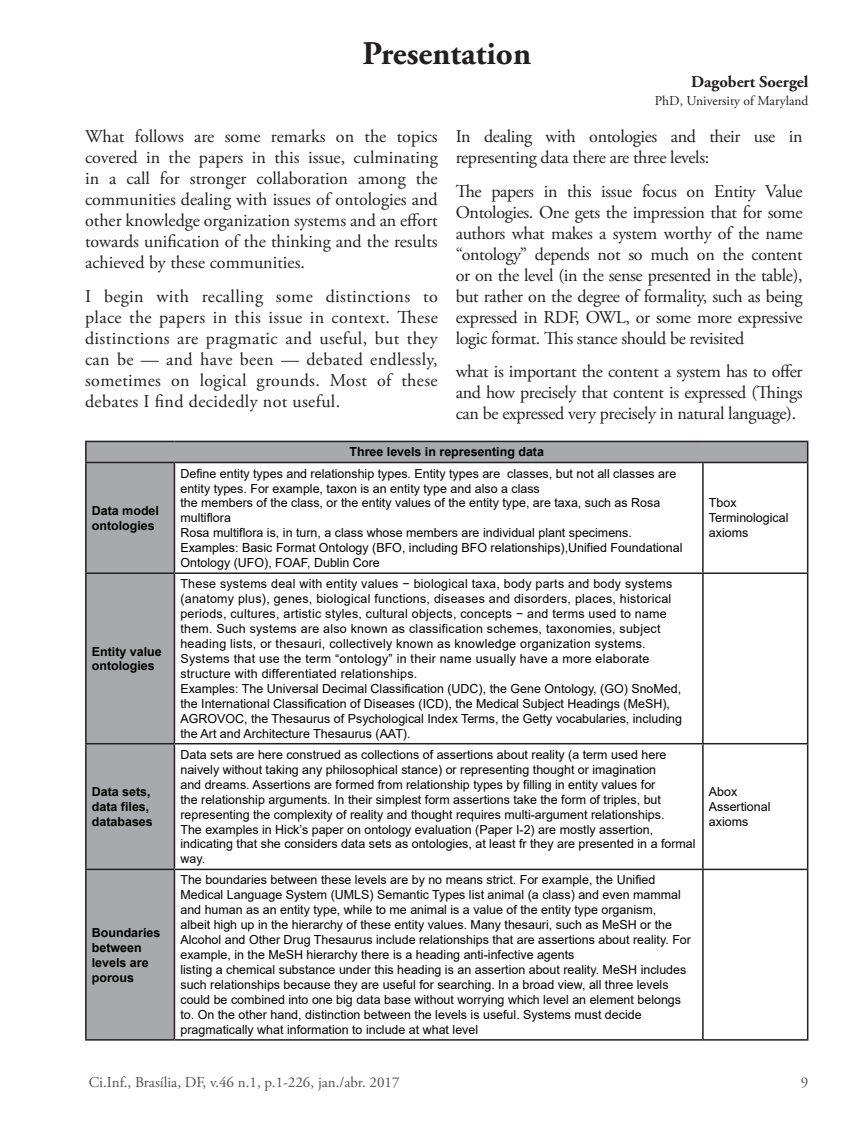
<style>
.page{position:relative;width:851px;height:1127px;background:#fff}
.page>*{position:absolute;margin:0;border:0;box-sizing:border-box;transform-origin:0 0}
.Ci_Inf__Artigo_-_Tít{font:700 33px "Adobe Garamond Pro";color:#231f20}
.Corpo_de_Texto{font:18px/21px "Adobe Garamond Pro";letter-spacing:-.02em;color:#231f20;text-align:justify}
.Ci_Inf__Artigo_-_Nom{font:700 16.5px "Adobe Garamond Pro";color:#231f20}
.Ci_Inf__Sumário_-_Nu{font:15px "Adobe Garamond Pro";color:#535050}
.Ci_Inf__Artigo_-_Min{font:13.5px "Adobe Garamond Pro";color:#231f20}
.Ci_Inf__Texto_tabela{font:12.45px/15px "Arial";color:#000}
.Ci_Inf__Texto_tabela-2{font:12.45px/15px "Arial";letter-spacing:.02em;color:#000}
.Ci_Inf__Texto_tabela-3{font:700 12.45px/15px "Arial";color:#000}
</style>
<div class="page">
<svg style="left:87px;top:442px;width:719px;height:597px"></svg>
<hr style="left:85px;top:441px;width:89px;height:1px;background:#231f20">
<hr style="left:85px;top:442px;width:2px;height:20px;background:#231f20">
<hr style="left:174px;top:441px;width:528px;height:1px;background:#231f20">
<hr style="left:702px;top:441px;width:106px;height:1px;background:#231f20">
<hr style="left:806px;top:442px;width:2px;height:20px;background:#231f20">
<hr style="left:85px;top:462px;width:89px;height:1px;background:#231f20">
<hr style="left:85px;top:463px;width:2px;height:109px;background:#231f20">
<hr style="left:174px;top:462px;width:528px;height:1px;background:#231f20">
<hr style="left:174px;top:463px;width:1px;height:109px;background:#231f20">
<hr style="left:702px;top:462px;width:106px;height:1px;background:#231f20">
<hr style="left:702px;top:463px;width:1px;height:109px;background:#231f20">
<hr style="left:806px;top:463px;width:2px;height:109px;background:#231f20">
<hr style="left:85px;top:572px;width:89px;height:2px;background:#231f20">
<hr style="left:85px;top:574px;width:2px;height:169px;background:#231f20">
<hr style="left:174px;top:572px;width:528px;height:2px;background:#231f20">
<hr style="left:174px;top:574px;width:1px;height:169px;background:#231f20">
<hr style="left:702px;top:572px;width:106px;height:2px;background:#231f20">
<hr style="left:702px;top:574px;width:1px;height:169px;background:#231f20">
<hr style="left:806px;top:574px;width:2px;height:169px;background:#231f20">
<hr style="left:85px;top:743px;width:89px;height:1px;background:#231f20">
<hr style="left:85px;top:744px;width:2px;height:124px;background:#231f20">
<hr style="left:174px;top:743px;width:528px;height:1px;background:#231f20">
<hr style="left:174px;top:744px;width:1px;height:124px;background:#231f20">
<hr style="left:702px;top:743px;width:106px;height:1px;background:#231f20">
<hr style="left:702px;top:744px;width:1px;height:124px;background:#231f20">
<hr style="left:806px;top:744px;width:2px;height:124px;background:#231f20">
<hr style="left:85px;top:868px;width:89px;height:2px;background:#231f20">
<hr style="left:85px;top:870px;width:2px;height:169px;background:#231f20">
<hr style="left:174px;top:868px;width:528px;height:2px;background:#231f20">
<hr style="left:174px;top:870px;width:1px;height:169px;background:#231f20">
<hr style="left:702px;top:868px;width:106px;height:2px;background:#231f20">
<hr style="left:702px;top:870px;width:1px;height:169px;background:#231f20">
<hr style="left:806px;top:870px;width:2px;height:169px;background:#231f20">
<hr style="left:85px;top:1039px;width:89px;height:1px;background:#231f20">
<hr style="left:174px;top:1039px;width:528px;height:1px;background:#231f20">
<hr style="left:702px;top:1039px;width:106px;height:1px;background:#231f20">
<p class="Ci_Inf__Artigo_-_Tít" style="left:362px;top:35px;width:170px">Presentation</p>
<p class="Ci_Inf__Artigo_-_Nom" style="left:691px;top:72px;width:119px">Dagobert Soergel</p>
<p class="Ci_Inf__Artigo_-_Min" style="left:654px;top:92px;width:155px">PhD, University of Maryland</p>
<p class="Corpo_de_Texto" style="left:85px;top:126px;width:354px">What follows are some remarks on the topics covered in the papers in this issue, culminating in a call for stronger collaboration among the communities dealing with issues of ontologies and other knowledge organization systems and an effort towards unification of the thinking and the results achieved by these communities.</p>
<p class="Corpo_de_Texto" style="left:85px;top:286px;width:354px">I begin with recalling some distinctions to place the papers in this issue in context. These distinctions are pragmatic and useful, but they can be — and have been — debated endlessly, sometimes on logical grounds. Most of these debates I find decidedly not useful.</p>
<p class="Corpo_de_Texto" style="left:455px;top:126px;width:348px">In dealing with ontologies and their use in representing data there are three levels:</p>
<p class="Corpo_de_Texto" style="left:455px;top:181px;width:348px">The papers in this issue focus on Entity Value Ontologies. One gets the impression that for some authors what makes a system worthy of the name “ontology” depends not so much on the content or on the level (in the sense presented in the table), but rather on the degree of formality, such as being expressed in RDF, OWL, or some more expressive logic format. This stance should be revisited</p>
<p class="Corpo_de_Texto" style="left:455px;top:362px;width:348px">what is important the content a system has to offer and how precisely that content is expressed (Things can be expressed very precisely in natural language).</p>
<p class="Ci_Inf__Texto_tabela-3" style="left:349px;top:445px;width:196px">Three levels in representing data</p>
<p class="Ci_Inf__Texto_tabela-3" style="left:92px;top:503px;width:69px">Data model ontologies</p>
<p class="Ci_Inf__Texto_tabela-3" style="left:92px;top:644px;width:71px">Entity value ontologies</p>
<p class="Ci_Inf__Texto_tabela-3" style="left:92px;top:784px;width:62px">Data sets, data files, databases</p>
<p class="Ci_Inf__Texto_tabela-3" style="left:92px;top:925px;width:70px">Boundaries between levels are porous</p>
<p class="Ci_Inf__Texto_tabela" style="left:180px;top:466px;width:497px">Define entity types and relationship types. Entity types are classes, but not all classes are entity types. For example, taxon is an entity type and also a class</p>
<p class="Ci_Inf__Texto_tabela" style="left:180px;top:495px;width:481px">the members of the class, or the entity values of the entity type, are taxa, such as Rosa multiflora</p>
<p class="Ci_Inf__Texto_tabela" style="left:180px;top:525px;width:453px">Rosa multiflora is, in turn, a class whose members are individual plant specimens.</p>
<p class="Ci_Inf__Texto_tabela" style="left:180px;top:540px;width:503px">Examples: Basic Format Ontology (BFO, including BFO relationships),Unified Foundational<br>Ontology (UFO), FOAF, Dublin Core</p>
<p class="Ci_Inf__Texto_tabela-2" style="left:180px;top:576px;width:493px">These systems deal with entity values − biological taxa, body parts and body systems (anatomy plus), genes, biological functions, diseases and disorders, places, historical periods, cultures, artistic styles, cultural objects, concepts − and terms used to name them. Such systems are also known as classification schemes, taxonomies, subject heading lists, or thesauri, collectively known as knowledge organization systems.<br>Systems that use the term “ontology” in their name usually have a more elaborate structure with differentiated relationships.</p>
<p class="Ci_Inf__Texto_tabela" style="left:180px;top:681px;width:503px">Examples: The Universal Decimal Classification (UDC), the Gene Ontology, (GO) SnoMed, the International Classification of Diseases (ICD), the Medical Subject Headings (MeSH), AGROVOC, the Thesaurus of Psychological Index Terms, the Getty vocabularies, including the Art and Architecture Thesaurus (AAT).</p>
<p class="Ci_Inf__Texto_tabela" style="left:180px;top:747px;width:487px">Data sets are here construed as collections of assertions about reality (a term used here naively without taking any philosophical stance) or representing thought or imagination and dreams. Assertions are formed from relationship types by filling in entity values for the relationship arguments. In their simplest form assertions take the form of triples, but representing the complexity of reality and thought requires multi-argument relationships.</p>
<p class="Ci_Inf__Texto_tabela" style="left:180px;top:821px;width:516px">The examples in Hick’s paper on ontology evaluation (Paper I-2) are mostly assertion, indicating that she considers data sets as ontologies, at least fr they are presented in a formal way.</p>
<p class="Ci_Inf__Texto_tabela" style="left:180px;top:872px;width:512px">The boundaries between these levels are by no means strict. For example, the Unified Medical Language System (UMLS) Semantic Types list animal (a class) and even mammal and human as an entity type, while to me animal is a value of the entity type organism,<br>albeit high up in the hierarchy of these entity values. Many thesauri, such as MeSH or the Alcohol and Other Drug Thesaurus include relationships that are assertions about reality. For example, in the MeSH hierarchy there is a heading anti-infective agents</p>
<p class="Ci_Inf__Texto_tabela" style="left:180px;top:962px;width:507px">listing a chemical substance under this heading is an assertion about reality. MeSH includes such relationships because they are useful for searching. In a broad view, all three levels could be combined into one big data base without worrying which level an element belongs to. On the other hand, distinction between the levels is useful. Systems must decide pragmatically what information to include at what level</p>
<p class="Ci_Inf__Texto_tabela" style="left:708px;top:495px;width:29px">Tbox</p>
<p class="Ci_Inf__Texto_tabela" style="left:708px;top:510px;width:81px">Terminological axioms</p>
<p class="Ci_Inf__Texto_tabela" style="left:708px;top:784px;width:30px">Abox</p>
<p class="Ci_Inf__Texto_tabela" style="left:708px;top:799px;width:63px">Assertional axioms</p>
<p class="Ci_Inf__Sumário_-_Nu" style="left:89px;top:1073px;width:312px">Ci.Inf., Brasília, DF, v.46 n.1, p.1-226, jan./abr. 2017</p>
<p class="Ci_Inf__Sumário_-_Nu" style="left:800px;top:1073px;width:9px">9</p>
</div>
